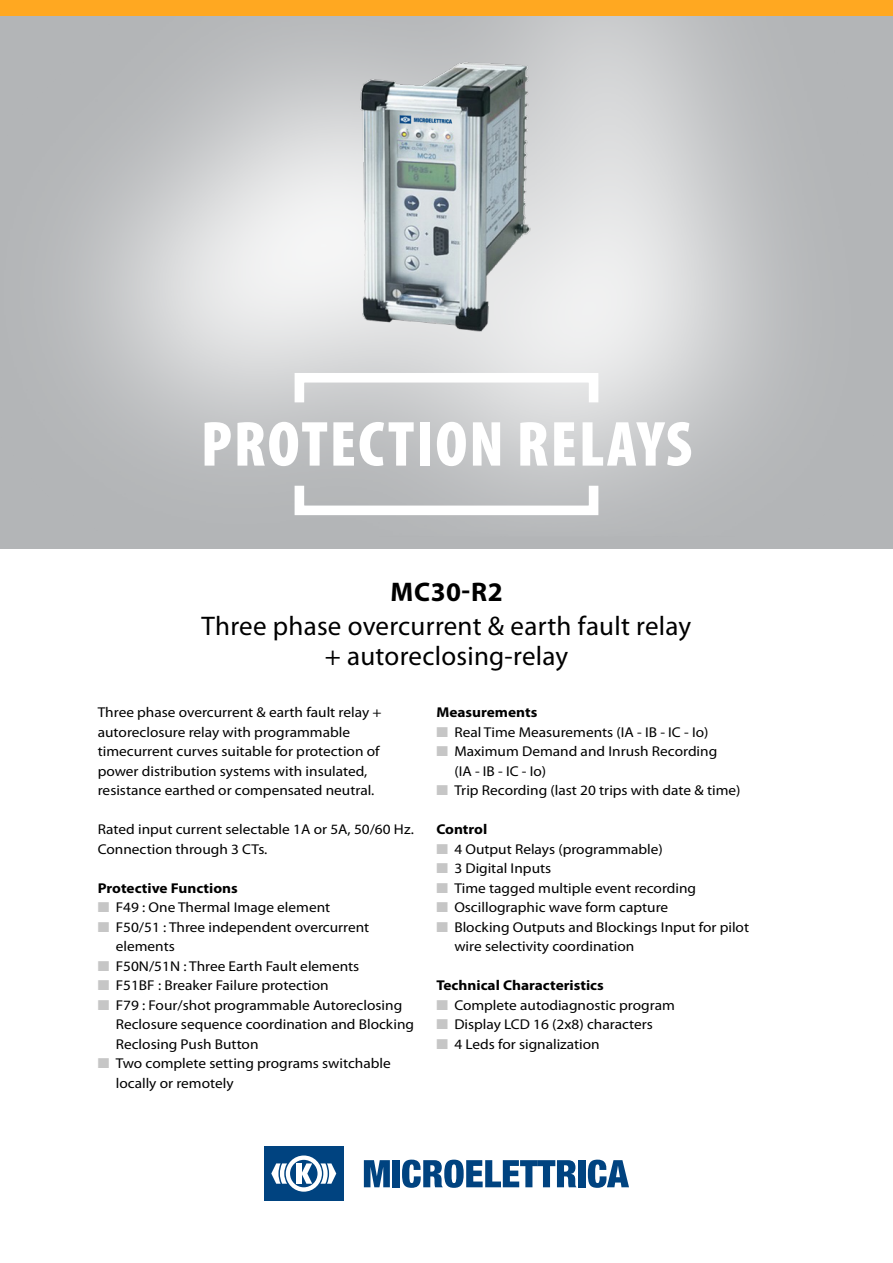
<style>
.page{position:relative;width:893px;height:1263px;background:#fff}
.page>*{position:absolute;margin:0;border:0;box-sizing:border-box;transform-origin:0 0}
.t1{font:900 condensed 64.2px "Myriad Pro";letter-spacing:.03em;color:#fff}
.t2{font:27px/30px "Myriad Pro";letter-spacing:.01em;color:#000;text-align:center}
.t3{font:700 27px "Myriad Pro";letter-spacing:.02em;color:#000}
.t4{font:14.25px/19.5px "Myriad Pro";color:#000;scale:1.08 1}
.t5{font:700 14.25px "Myriad Pro";color:#000;scale:1.08 1}
.s1{color:#c6c6c6}
</style>
<div class="page">
<div style="left:264px;top:1146px;width:80px;height:55px;background:#004380"></div>
<svg style="left:271px;top:1155px;width:65px;height:37px"></svg>
<svg style="left:364px;top:1160px;width:26px;height:27px"></svg>
<div style="left:393px;top:1160px;width:7px;height:27px;background:#004380"></div>
<svg style="left:402px;top:1159px;width:174px;height:29px"></svg>
<div style="left:578px;top:1160px;width:8px;height:27px;background:#004380"></div>
<svg style="left:588px;top:1159px;width:41px;height:29px"></svg>
<div style="left:0;top:0;width:893px;height:549px;background:#b3b5b7"></div>
<img style="left:0;top:15px;width:893px;height:501px">
<div style="left:295px;top:481px;width:303px;height:34px;border:10px solid #fff"></div>
<div style="left:295px;top:373px;width:303px;height:34px;border:10px solid #fff"></div>
<div style="left:0;top:0;width:893px;height:15px;background:#ffa821"></div>
<img style="left:316px;top:27px;width:261px;height:346px">
<h1 class="t1" style="left:201px;top:408px;width:493px">PROTECTION RELAYS</h1>
<h2 class="t3" style="left:391px;top:577px;width:114px">MC30-R2</h2>
<h2 class="t2" style="left:202px;top:611px;width:491px">Three phase overcurrent &amp; earth fault relay + autoreclosing-relay</h2>
<p class="t4" style="left:98px;top:703px;width:264px">Three phase overcurrent &amp; earth fault relay + autoreclosure relay with programmable timecurrent curves suitable for protection of power distribution systems with insulated, resistance earthed or compensated neutral.</p>
<p class="t4" style="left:98px;top:820px;width:294px">Rated input current selectable 1A or 5A, 50/60 Hz.<br>Connection through 3 CTs.</p>
<p class="t5" style="left:98px;top:880px;width:131px">Protective Functions</p>
<p class="t4" style="left:98px;top:898px;width:217px"><span class="s1">■</span> F49 : One Thermal Image element</p>
<p class="t4" style="left:116px;top:917px;width:236px;text-indent:-18px"><span class="s1">■</span> F50/51 : Three independent overcurrent elements</p>
<p class="t4" style="left:98px;top:956px;width:244px"><span class="s1">■</span> F50N/51N : Three Earth Fault elements</p>
<p class="t4" style="left:98px;top:976px;width:215px"><span class="s1">■</span> F51BF : Breaker Failure protection</p>
<p class="t4" style="left:116px;top:995px;width:278px;text-indent:-18px"><span class="s1">■</span> F79 : Four/shot programmable Autoreclosing<br>Reclosure sequence coordination and Blocking<br>Reclosing Push Button</p>
<p class="t4" style="left:116px;top:1054px;width:256px;text-indent:-18px"><span class="s1">■</span> Two complete setting programs switchable locally or remotely</p>
<p class="t5" style="left:436px;top:704px;width:95px">Measurements</p>
<p class="t4" style="left:436px;top:722px;width:253px"><span class="s1">■</span> Real Time Measurements (IA - IB - IC - Io)</p>
<p class="t4" style="left:454px;top:742px;width:245px;text-indent:-18px"><span class="s1">■</span> Maximum Demand and Inrush Recording (IA - IB - IC - Io)</p>
<p class="t4" style="left:436px;top:781px;width:283px"><span class="s1">■</span> Trip Recording (last 20 trips with date &amp; time)</p>
<p class="t5" style="left:436px;top:821px;width:49px">Control</p>
<p class="t4" style="left:436px;top:839px;width:211px"><span class="s1">■</span> 4 Output Relays (programmable)</p>
<p class="t4" style="left:436px;top:859px;width:108px"><span class="s1">■</span> 3 Digital Inputs</p>
<p class="t4" style="left:436px;top:878px;width:242px"><span class="s1">■</span> Time tagged multiple event recording</p>
<p class="t4" style="left:436px;top:898px;width:216px"><span class="s1">■</span> Oscillographic wave form capture</p>
<p class="t4" style="left:454px;top:917px;width:274px;text-indent:-18px"><span class="s1">■</span> Blocking Outputs and Blockings Input for pilot wire selectivity coordination</p>
<p class="t5" style="left:436px;top:977px;width:157px">Technical Characteristics</p>
<p class="t4" style="left:436px;top:995px;width:222px"><span class="s1">■</span> Complete autodiagnostic program</p>
<p class="t4" style="left:436px;top:1015px;width:202px"><span class="s1">■</span> Display LCD 16 (2x8) characters</p>
<p class="t4" style="left:436px;top:1034px;width:153px"><span class="s1">■</span> 4 Leds for signalization</p>
</div>
